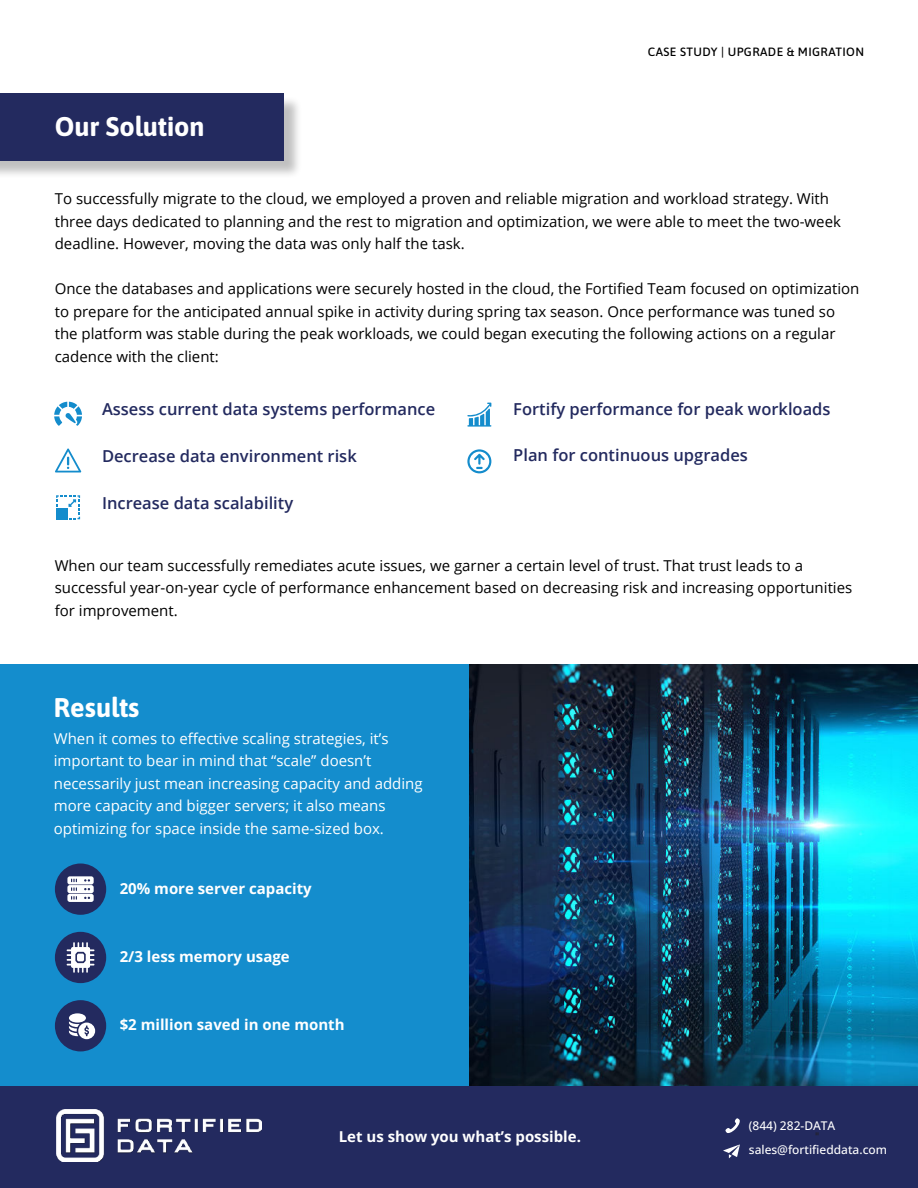
<style>
.page{position:relative;width:918px;height:1188px;background:#fff}
.page>*{position:absolute;margin:0;border:0;box-sizing:border-box;transform-origin:0 0}
.t1{font:700 27px "Asap";color:#fff}
.t2{font:500 26.7px "Raleway";color:#221f20;scale:.42 1}
.t3{font:600 16.5px "Open Sans";color:#232a5f}
.t4{font:15px/22.5px "Open Sans";color:#000}
.t5{font:15px/22.5px "Open Sans";color:#fff}
.t6{font:700 15px "Open Sans";color:#fff}
.t7{font:500 12px "Open Sans";color:#fff}
.t8{font:500 12px "Asap";letter-spacing:.035em;color:#000}
</style>
<div class="page">
<img style="left:468px;top:664px;width:450px;height:423px">
<div style="left:0;top:664px;width:468px;height:423px;background:#148dcd"></div>
<div style="left:0;top:1087px;width:918px;height:101px;background:#232a5f"></div>
<svg style="left:725px;top:1118px;width:15px;height:15px"></svg>
<svg style="left:723px;top:1144px;width:17px;height:14px"></svg>
<svg style="left:54px;top:402px;width:28px;height:24px"></svg>
<svg style="left:55px;top:448px;width:26px;height:24px"></svg>
<svg style="left:56px;top:495px;width:24px;height:24px"></svg>
<svg style="left:467px;top:403px;width:24px;height:24px"></svg>
<svg style="left:467px;top:449px;width:24px;height:24px"></svg>
<div style="left:55px;top:864px;width:51px;height:51px;background:#232a5f;border-radius:50%"></div>
<svg style="left:67px;top:876px;width:27px;height:26px"></svg>
<div style="left:55px;top:932px;width:51px;height:51px;background:#232a5f;border-radius:50%"></div>
<svg style="left:67px;top:942px;width:27px;height:31px"></svg>
<div style="left:55px;top:1000px;width:51px;height:51px;background:#232a5f;border-radius:50%"></div>
<div style="left:69px;top:1013px;width:17px;height:10px;background:#fff;border-radius:50%"></div>
<svg style="left:69px;top:1021px;width:26px;height:18px"></svg>
<div style="left:0;top:95px;width:302px;height:84px;background:#000;opacity:.25"></div>
<div style="left:0;top:93px;width:284px;height:67px;background:#232a5f"></div>
<img style="left:56px;top:1109px;width:206px;height:53px">
<h1 class="t1" style="left:55px;top:107px;width:151px">Our Solution</h1>
<p class="t8" style="left:648px;top:47px;width:218px">CASE STUDY | UPGRADE &amp; MIGRATION</p>
<p class="t4" style="left:55px;top:187px;width:788px">To successfully migrate to the cloud, we employed a proven and reliable migration and workload strategy. With three days dedicated to planning and the rest to migration and optimization, we were able to meet the two-week deadline. However, moving the data was only half the task.</p>
<p class="t4" style="left:55px;top:277px;width:806px">Once the databases and applications were securely hosted in the cloud, the Fortified Team focused on optimization to prepare for the anticipated annual spike in activity during spring tax season. Once performance was tuned so the platform was stable during the peak workloads, we could began executing the following actions on a regular cadence with the client:</p>
<p class="t3" style="left:102px;top:403px;width:335px">Assess current data systems performance</p>
<p class="t3" style="left:102px;top:449px;width:256px">Decrease data environment risk</p>
<p class="t3" style="left:102px;top:496px;width:193px">Increase data scalability</p>
<p class="t3" style="left:513px;top:402px;width:319px">Fortify performance for peak workloads</p>
<p class="t3" style="left:513px;top:449px;width:236px">Plan for continuous upgrades</p>
<p class="t4" style="left:55px;top:554px;width:799px">When our team successfully remediates acute issues, we garner a certain level of trust. That trust leads to a successful year-on-year cycle of performance enhancement based on decreasing risk and increasing opportunities for improvement.</p>
<h1 class="t1" style="left:54px;top:688px;width:87px">Results</h1>
<p class="t5" style="left:54px;top:727px;width:370px">When it comes to effective scaling strategies, it’s important to bear in mind that “scale” doesn’t necessarily just mean increasing capacity and adding more capacity and bigger servers; it also means optimizing for space inside the same-sized box.</p>
<p class="t6" style="left:120px;top:882px;width:194px">20% more server capacity</p>
<p class="t6" style="left:120px;top:951px;width:172px">2/3 less memory usage</p>
<p class="t6" style="left:120px;top:1019px;width:226px">$2 million saved in one month</p>
<p class="t6" style="left:339px;top:1130px;width:244px">Let us show you what’s possible.</p>
<p class="t7" style="left:749px;top:1121px;width:88px">(844) 282-DATA</p>
<h2 class="t2" style="left:815px;top:1127px;width:11px">¨</h2>
<p class="t7" style="left:749px;top:1142px;width:140px">sales@fortifieddata.com</p>
</div>
